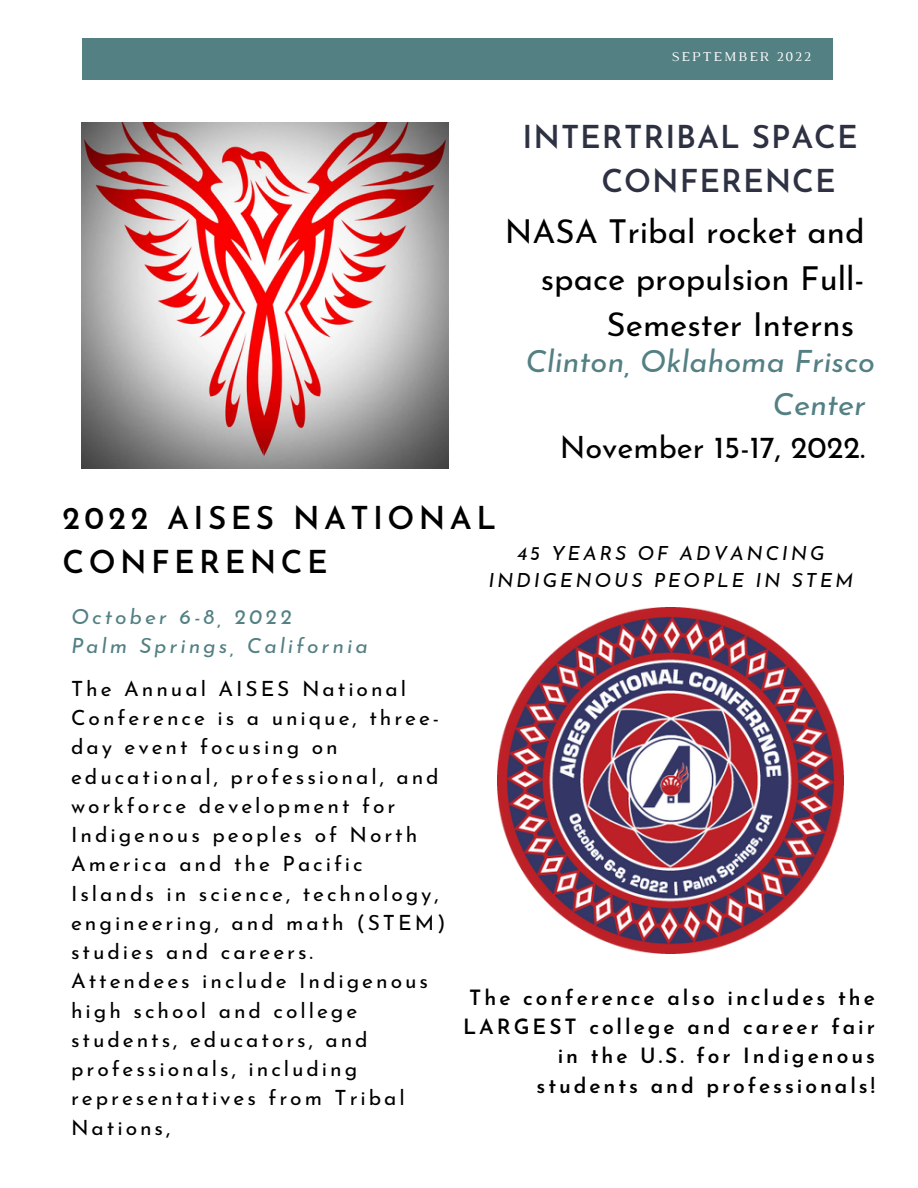
<style>
.page{position:relative;width:918px;height:1188px;background:#fff}
.page>*{position:absolute;margin:0;border:0;box-sizing:border-box;transform-origin:0 0}
.t1{font:33px "Josefin Sans";color:#000}
.t2{font:600 31.5px/43.8px "Josefin Sans";letter-spacing:.14em;color:#000}
.t3{font:600 31.5px/43.8px "Josefin Sans";letter-spacing:.03em;color:#2d3142}
.t4{font:italic 30.75px/42.8px "Josefin Sans";color:#538083;text-align:right}
.t5{font:30.75px "Josefin Sans";color:#000}
.t6{font:21px/29.2px "Josefin Sans";letter-spacing:.14em;color:#000}
.t7{font:600 21px/29.2px "Josefin Sans";letter-spacing:.14em;color:#000;text-align:right}
.t8{font:italic 21px/29.2px "Josefin Sans";letter-spacing:.14em;color:#538083}
.t9{font:italic 19.5px/27px "Josefin Sans";letter-spacing:.14em;color:#000;text-align:center}
.t10{font:13.8px "Luthier";letter-spacing:.14em;color:#fff}
</style>
<div class="page">
<div style="left:82px;top:39px;width:751px;height:41px;background:#538083"></div>
<img style="left:81px;top:122px;width:367px;height:347px">
<img style="left:497px;top:607px;width:347px;height:347px">
<p class="t10" style="left:671px;top:51px;width:141px">SEPTEMBER 2022</p>
<h2 class="t3" style="left:601px;top:119px;width:258px;text-indent:-79px">INTERTRIBAL SPACE<br>CONFERENCE</h2>
<h1 class="t1" style="left:505px;top:219px;width:361px">NASA Tribal rocket and</h1>
<h1 class="t1" style="left:541px;top:265px;width:325px">space propulsion Full-</h1>
<h1 class="t1" style="left:607px;top:311px;width:249px">Semester Interns</h1>
<h3 class="t4" style="left:525px;top:343px;width:351px">Clinton, Oklahoma Frisco<br>Center</h3>
<h3 class="t5" style="left:560px;top:435px;width:307px">November 15-17, 2022.</h3>
<h2 class="t2" style="left:63px;top:500px;width:435px">2022 AISES NATIONAL<br>CONFERENCE</h2>
<p class="t9" style="left:488px;top:542px;width:366px">45 YEARS OF ADVANCING<br>INDIGENOUS PEOPLE IN STEM</p>
<p class="t8" style="left:71px;top:604px;width:298px">October 6-8, 2022<br>Palm Springs, California</p>
<p class="t6" style="left:71px;top:676px;width:376px">The Annual AISES National<br>Conference is a unique, three&shy;day event focusing on educational, professional, and workforce development for<br>Indigenous peoples of North<br>America and the Pacific<br>Islands in science, technology, engineering, and math (STEM) studies and careers.<br>Attendees include Indigenous high school and college students, educators, and professionals, including representatives from Tribal<br>Nations,</p>
<p class="t7" style="left:463px;top:985px;width:413px">The conference also includes the<br>LARGEST college and career fair in the U.S. for Indigenous students and professionals!</p>
</div>
